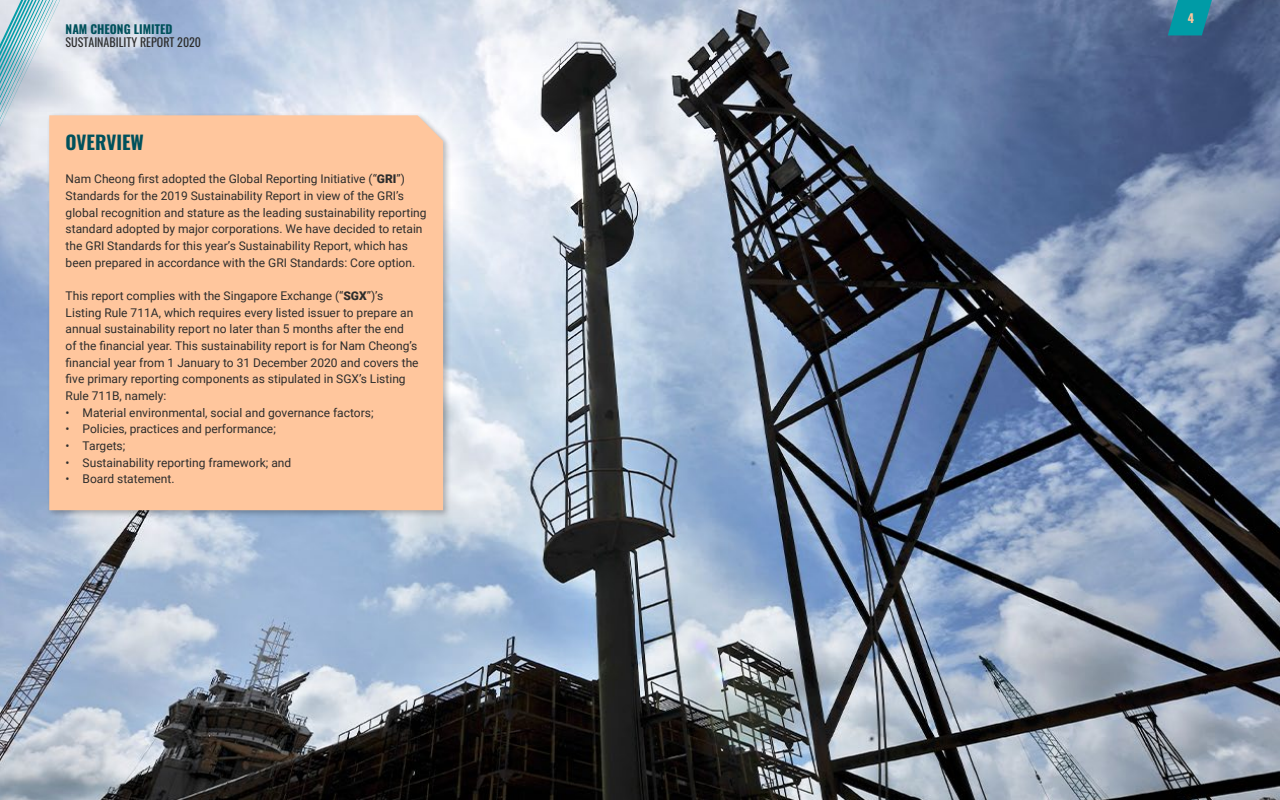
<style>
.page{position:relative;width:1280px;height:800px;background:#fff}
.page>*{position:absolute;margin:0;border:0;box-sizing:border-box;transform-origin:0 0}
.t1{font:700 19px "Oswald";color:#00515c}
.t2{font:12px/16.7px "Roboto";color:#2d2d2d}
.t3{font:12px "Oswald";color:#2d2d2d}
.t4{font:700 12px "Oswald";color:#00515c}
.t5{font:700 12px "Oswald";color:#ffc69d}
.s1{font-weight:900}
</style>
<div class="page">
<img style="left:0;top:0;width:1280px;height:800px">
<div style="left:47px;top:113px;width:405px;height:406px;background:#000;opacity:.27"></div>
<div style="left:49px;top:115px;width:394px;height:395px;background:#ffc69d"></div>
<svg style="left:1168px;top:0;width:46px;height:35px;background:#178fa0"></svg>
<svg style="left:0;top:0;width:95px;height:135px;background:#ccd8dd"></svg>
<p class="t4" style="left:66px;top:23px;width:108px">NAM CHEONG LIMITED</p>
<p class="t3" style="left:66px;top:31px;width:137px">SUSTAINABILITY REPORT 2020</p>
<h1 class="t1" style="left:66px;top:132px;width:80px">OVERVIEW</h1>
<p class="t2" style="left:66px;top:170px;width:363px">Nam Cheong first adopted the Global Reporting Initiative (“<span class="s1">GRI</span>”)<br>Standards for the 2019 Sustainability Report in view of the GRI’s global recognition and stature as the leading sustainability reporting standard adopted by major corporations. We have decided to retain the GRI Standards for this year’s Sustainability Report, which has been prepared in accordance with the GRI Standards: Core option.</p>
<p class="t2" style="left:66px;top:287px;width:355px">This report complies with the Singapore Exchange (“<span class="s1">SGX</span>”)’s Listing Rule 711A, which requires every listed issuer to prepare an annual sustainability report no later than 5 months after the end<br>of the financial year. This sustainability report is for Nam Cheong’s financial year from 1 January to 31 December 2020 and covers the five primary reporting components as stipulated in SGX’s Listing Rule 711B, namely:</p>
<p class="t2" style="left:66px;top:404px;width:309px">• Material environmental, social and governance factors;</p>
<p class="t2" style="left:66px;top:420px;width:212px">• Policies, practices and performance;</p>
<p class="t2" style="left:66px;top:437px;width:61px">• Targets;</p>
<p class="t2" style="left:66px;top:454px;width:227px">• Sustainability reporting framework; and</p>
<p class="t2" style="left:66px;top:470px;width:111px">• Board statement.</p>
<p class="t5" style="left:1188px;top:11px;width:8px">4</p>
</div>
